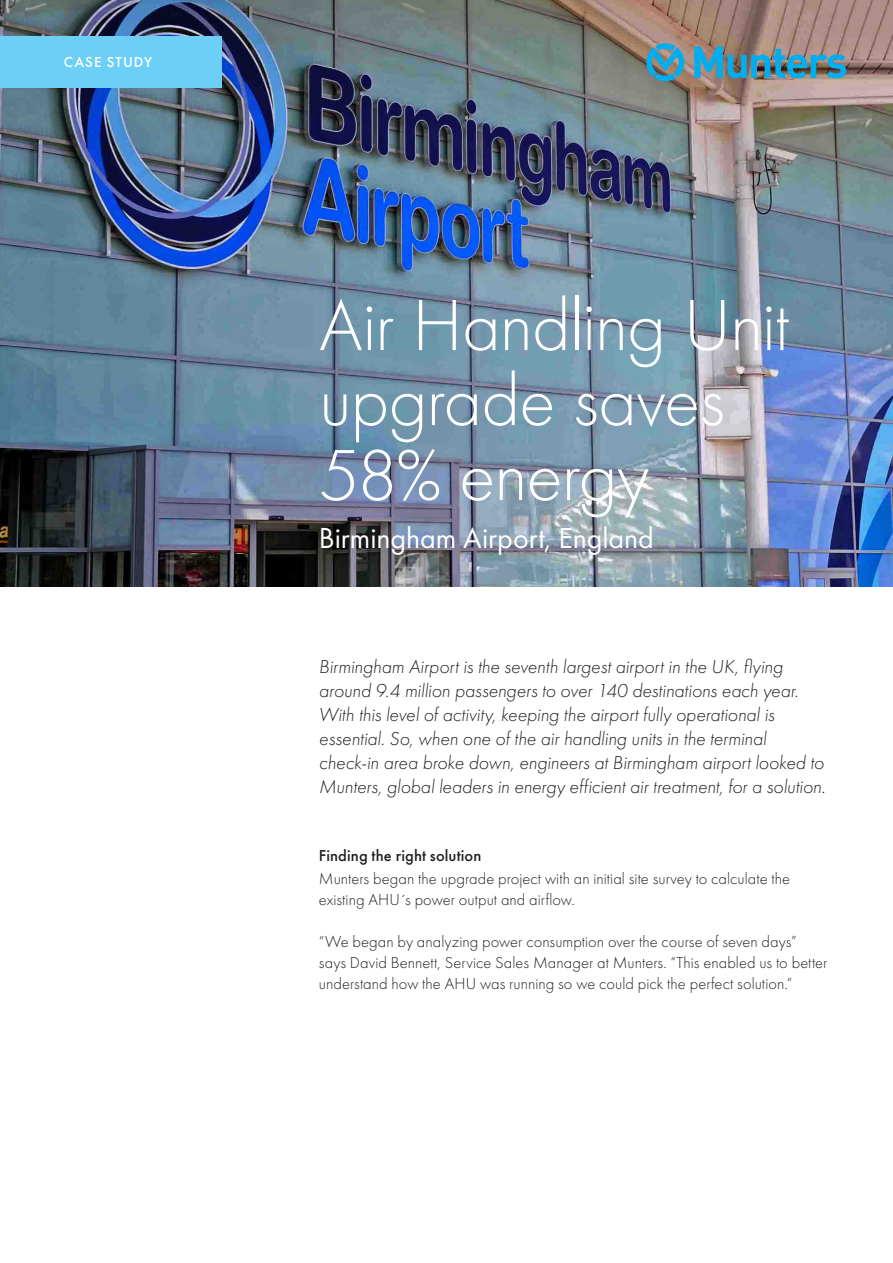
<style>
.page{position:relative;width:893px;height:1263px;background:#fff}
.page>*{position:absolute;margin:0;border:0;box-sizing:border-box;transform-origin:0 0}
.t1{font:75px/75px "Futura PT Light";letter-spacing:-.015em;color:#fff}
.t2{font:30px "Futura PT";letter-spacing:-.005em;color:#fff}
.t3{font:italic 19.5px/24px "Futura PT Light";letter-spacing:-.005em;color:#231f20}
.t4{font:16.5px/21px "Futura PT Light";letter-spacing:.005em;color:#231f20}
.t5{font:16.5px "Futura PT Medium";letter-spacing:.005em;color:#231f20}
.t6{font:15px "Futura PT Medium";letter-spacing:.07em;color:#fff}
</style>
<div class="page">
<img style="left:0;top:0;width:893px;height:586px">
<div style="left:0;top:36px;width:221px;height:51px;background:#6bcff6"></div>
<img style="left:694px;top:46px;width:152px;height:32px">
<svg style="left:646px;top:43px;width:38px;height:38px"></svg>
<p class="t6" style="left:64px;top:53px;width:90px">CASE STUDY</p>
<h1 class="t1" style="left:319px;top:288px;width:472px">Air Handling Unit upgrade saves<br>58% energy</h1>
<h2 class="t2" style="left:319px;top:520px;width:337px">Birmingham Airport, England</h2>
<p class="t3" style="left:319px;top:655px;width:508px">Birmingham Airport is the seventh largest airport in the UK, flying around 9.4 million passengers to over 140 destinations each year.<br>With this level of activity, keeping the airport fully operational is essential. So, when one of the air handling units in the terminal check-in area broke down, engineers at Birmingham airport looked to Munters, global leaders in energy efficient air treatment, for a solution.</p>
<p class="t5" style="left:319px;top:845px;width:164px">Finding the right solution</p>
<p class="t4" style="left:319px;top:868px;width:473px">Munters began the upgrade project with an initial site survey to calculate the existing AHU´s power output and airflow.</p>
<p class="t4" style="left:319px;top:931px;width:510px">“We began by analyzing power consumption over the course of seven days” says David Bennett, Service Sales Manager at Munters. “This enabled us to better understand how the AHU was running so we could pick the perfect solution.”</p>
</div>
